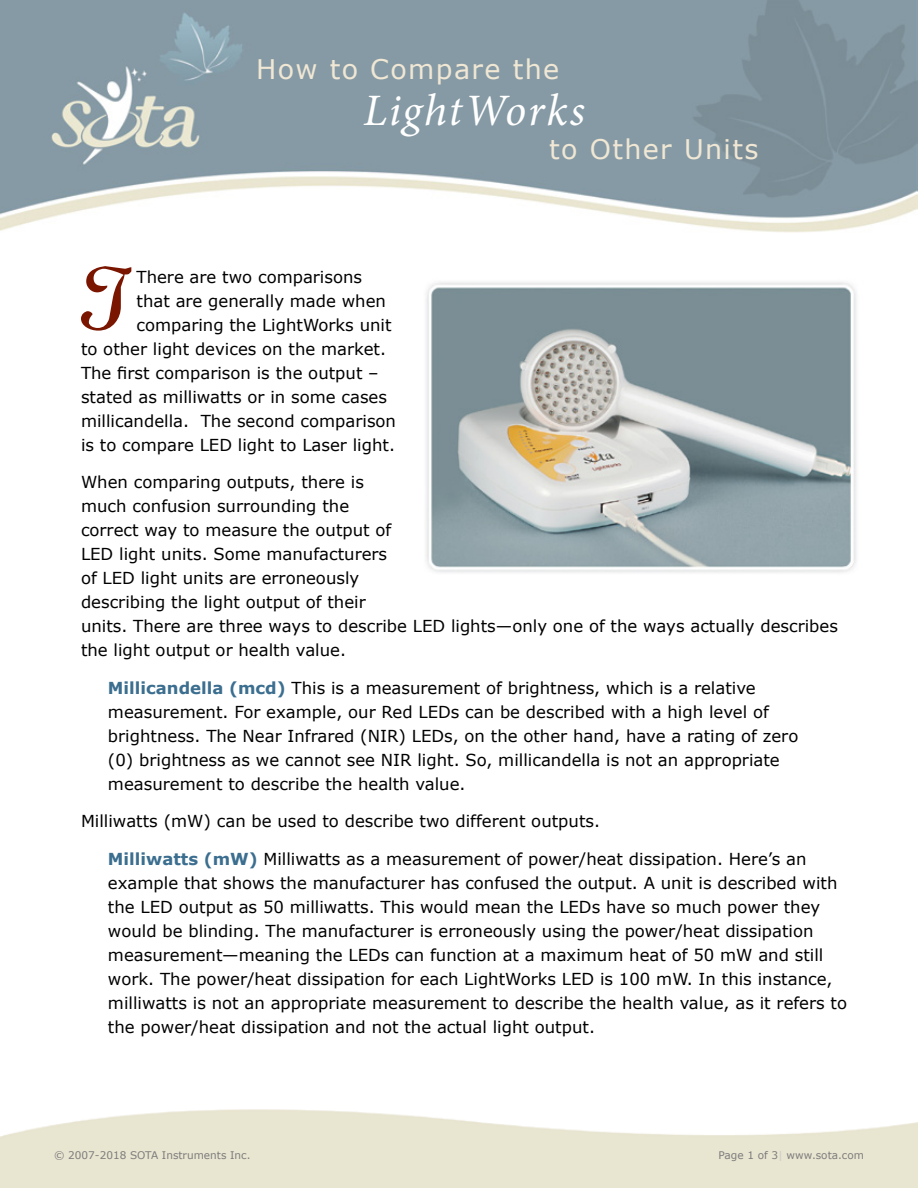
<style>
.page{position:relative;width:918px;height:1188px;background:#fff}
.page>*{position:absolute;margin:0;border:0;box-sizing:border-box;transform-origin:0 0}
.t1{font:64.5px "Lauren Script";color:#7a1600}
.t2{font:italic 45px "Minion Pro";letter-spacing:.04em;color:#fff}
.t3{font:27px "Verdana";letter-spacing:.05em;color:#f0e7d4}
.t4{font:16.5px/24px "Verdana";color:#000}
.t5{font:10.5px "Verdana";color:#7d7c7b}
.s1{font-weight:700;color:#3b6e8f}
.s2{color:#cbcaca}
</style>
<div class="page">
<img style="left:0;top:0;width:918px;height:233px">
<img style="left:426px;top:282px;width:431px;height:291px">
<h3 class="t3" style="left:256px;top:52px;width:305px">How to Compare the</h3>
<h2 class="t2" style="left:364px;top:80px;width:223px">LightWorks</h2>
<h3 class="t3" style="left:549px;top:132px;width:211px">to Other Units</h3>
<h1 class="t1" style="left:81px;top:259px;width:52px">T</h1>
<p class="t4" style="left:137px;top:264px;width:227px">There are two comparisons</p>
<p class="t4" style="left:137px;top:288px;width:251px">that are generally made when</p>
<p class="t4" style="left:137px;top:312px;width:257px">comparing the LightWorks unit</p>
<p class="t4" style="left:81px;top:336px;width:307px">to other light devices on the market.</p>
<p class="t4" style="left:81px;top:360px;width:299px">The first comparison is the output –</p>
<p class="t4" style="left:81px;top:384px;width:308px">stated as milliwatts or in some cases</p>
<p class="t4" style="left:81px;top:408px;width:317px">millicandella. The second comparison</p>
<p class="t4" style="left:81px;top:432px;width:316px">is to compare LED light to Laser light.</p>
<p class="t4" style="left:81px;top:470px;width:759px">When comparing outputs, there is<br>much confusion surrounding the<br>correct way to measure the output of<br>LED light units. Some manufacturers<br>of LED light units are erroneously<br>describing the light output of their<br>units. There are three ways to describe LED lights—only one of the ways actually describes the light output or health value.</p>
<p class="t4" style="left:108px;top:675px;width:692px"><span class="s1">Millicandella (mcd)</span> This is a measurement of brightness, which is a relative measurement. For example, our Red LEDs can be described with a high level of brightness. The Near Infrared (NIR) LEDs, on the other hand, have a rating of zero (0) brightness as we cannot see NIR light. So, millicandella is not an appropriate measurement to describe the health value.</p>
<p class="t4" style="left:81px;top:809px;width:521px">Milliwatts (mW) can be used to describe two different outputs.</p>
<p class="t4" style="left:108px;top:846px;width:741px"><span class="s1">Milliwatts (mW)</span> Milliwatts as a measurement of power/heat dissipation. Here’s an example that shows the manufacturer has confused the output. A unit is described with the LED output as 50 milliwatts. This would mean the LEDs have so much power they would be blinding. The manufacturer is erroneously using the power/heat dissipation measurement—meaning the LEDs can function at a maximum heat of 50 mW and still work. The power/heat dissipation for each LightWorks LED is 100 mW. In this instance, milliwatts is not an appropriate measurement to describe the health value, as it refers to the power/heat dissipation and not the actual light output.</p>
<p class="t5" style="left:54px;top:1149px;width:198px">© 2007-2018 SOTA Instruments Inc.</p>
<p class="t5" style="left:718px;top:1149px;width:147px">Page 1 of 3<span class="s2">|</span> www.sota.com</p>
</div>
